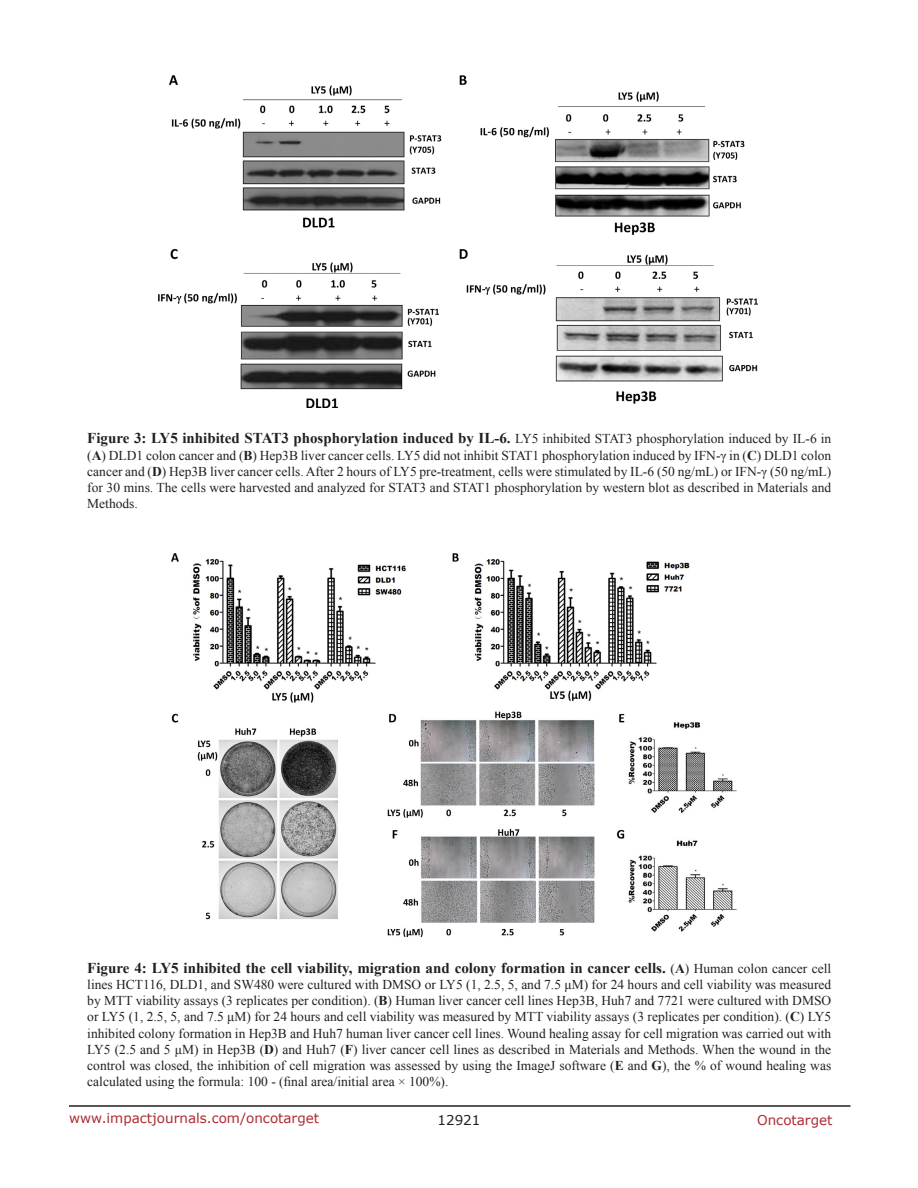
<style>
.page{position:relative;width:918px;height:1188px;background:#fff}
.page>*{position:absolute;margin:0;border:0;box-sizing:border-box;transform-origin:0 0}
.FigureText{font:700 15px "Times New Roman";color:#221f22}
.FigureText-2{font:13.5px/16.2px "Times New Roman";color:#221f22;text-align:justify}
.t1{font:13.5px "Verdana";color:#ac2b31}
.t2{font:13.5px "Verdana";color:#221f22}
.s1{font-weight:400;font-size:13.5px}
.s2{font-weight:700}
.s3{font-size:13.5px}
</style>
<div class="page">
<hr style="left:69px;top:1105px;width:781px;height:2px;background:#231f20">
<img style="left:158px;top:76px;width:599px;height:331px">
<img style="left:172px;top:554px;width:565px;height:382px">
<p class="FigureText" style="left:87px;top:428px;width:746px">Figure 3: LY5 inhibited STAT3 phosphorylation induced by IL-6. <span class="s1">LY5 inhibited STAT3 phosphorylation induced by IL-6 in</span></p>
<p class="FigureText-2" style="left:87px;top:447px;width:746px">(<span class="s2">A</span>) DLD1 colon cancer and (<span class="s2">B</span>) Hep3B liver cancer cells. LY5 did not inhibit STAT1 phosphorylation induced by IFN-γ in (<span class="s2">C</span>) DLD1 colon cancer and (<span class="s2">D</span>) Hep3B liver cancer cells. After 2 hours of LY5 pre-treatment, cells were stimulated by IL-6 (50 ng/mL) or IFN-γ (50 ng/mL) for 30 mins. The cells were harvested and analyzed for STAT3 and STAT1 phosphorylation by western blot as described in Materials and Methods.</p>
<p class="FigureText" style="left:87px;top:957px;width:746px">Figure 4: LY5 inhibited the cell viability, migration and colony formation in cancer cells. <span class="s1">(</span><span class="s3">A</span><span class="s1">) Human colon cancer cell</span></p>
<p class="FigureText-2" style="left:87px;top:976px;width:745px">lines HCT116, DLD1, and SW480 were cultured with DMSO or LY5 (1, 2.5, 5, and 7.5 μM) for 24 hours and cell viability was measured by MTT viability assays (3 replicates per condition). (<span class="s2">B</span>) Human liver cancer cell lines Hep3B, Huh7 and 7721 were cultured with DMSO or LY5 (1, 2.5, 5, and 7.5 μM) for 24 hours and cell viability was measured by MTT viability assays (3 replicates per condition). (<span class="s2">C</span>) LY5 inhibited colony formation in Hep3B and Huh7 human liver cancer cell lines. Wound healing assay for cell migration was carried out with LY5 (2.5 and 5 μM) in Hep3B (<span class="s2">D</span>) and Huh7 (<span class="s2">F</span>) liver cancer cell lines as described in Materials and Methods. When the wound in the control was closed, the inhibition of cell migration was assessed by using the ImageJ software (<span class="s2">E</span> and <span class="s2">G</span>), the % of wound healing was calculated using the formula: 100 - (final area/initial area × 100%).</p>
<p class="t1" style="left:69px;top:1109px;width:252px">www.impactjournals.com/oncotarget</p>
<p class="t2" style="left:438px;top:1111px;width:44px">12921</p>
<p class="t1" style="left:757px;top:1111px;width:77px">Oncotarget</p>
</div>
